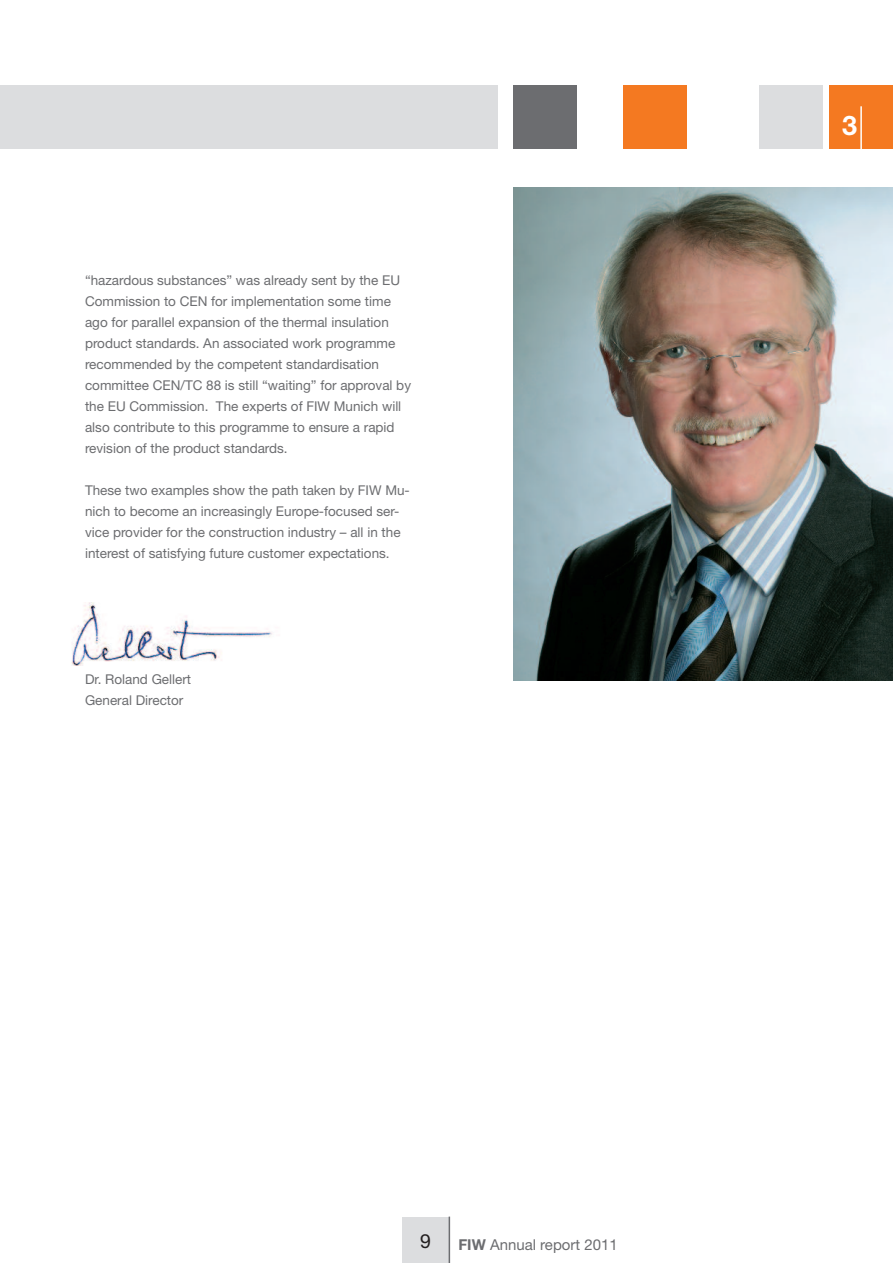
<style>
.page{position:relative;width:893px;height:1263px;background:#fff}
.page>*{position:absolute;margin:0;border:0;box-sizing:border-box;transform-origin:0 0}
.t1{font:700 27px "Helvetica Neue";color:#fff}
.t2{font:19.5px "Helvetica Neue";color:#231f20}
.t3{font:15px "Helvetica Neue";color:#6c6d70}
.t4{font:13.5px/21px "Helvetica Neue";color:#6c6d70}
.s1{font-weight:700}
</style>
<div class="page">
<div style="left:0;top:85px;width:497px;height:64px;background:#dcdddf"></div>
<div style="left:513px;top:85px;width:64px;height:64px;background:#6c6d70"></div>
<div style="left:623px;top:85px;width:64px;height:64px;background:#f47921"></div>
<div style="left:759px;top:85px;width:63px;height:64px;background:#dcdddf"></div>
<div style="left:829px;top:85px;width:64px;height:64px;background:#f47921"></div>
<div style="left:402px;top:1216px;width:47px;height:47px;background:#dcdddf"></div>
<hr style="left:860px;top:106px;width:2px;height:48px;background:#fff">
<hr style="left:449px;top:1216px;width:1px;height:47px;background:#6c6d70">
<img style="left:513px;top:187px;width:380px;height:493px">
<img style="left:71px;top:603px;width:201px;height:62px">
<p class="t4" style="left:85px;top:271px;width:328px">“hazardous substances” was already sent by the EU Commission to CEN for implementation some time ago for parallel expansion of the thermal insulation product standards. An associated work programme recommended by the competent standardisation committee CEN/TC 88 is still “waiting” for approval by the EU Commission. The experts of FIW Munich will also contribute to this programme to ensure a rapid revision of the product standards.</p>
<p class="t4" style="left:85px;top:481px;width:326px">These two examples show the path taken by FIW Mu&shy;nich to become an increasingly Europe-focused ser&shy;vice provider for the construction industry – all in the interest of satisfying future customer expectations.</p>
<p class="t4" style="left:85px;top:670px;width:108px">Dr. Roland Gellert<br>General Director</p>
<h2 class="t2" style="left:420px;top:1233px;width:12px">9</h2>
<p class="t3" style="left:458px;top:1239px;width:161px"><span class="s1">FIW</span> Annual report 2011</p>
<h1 class="t1" style="left:842px;top:108px;width:17px">3</h1>
</div>
